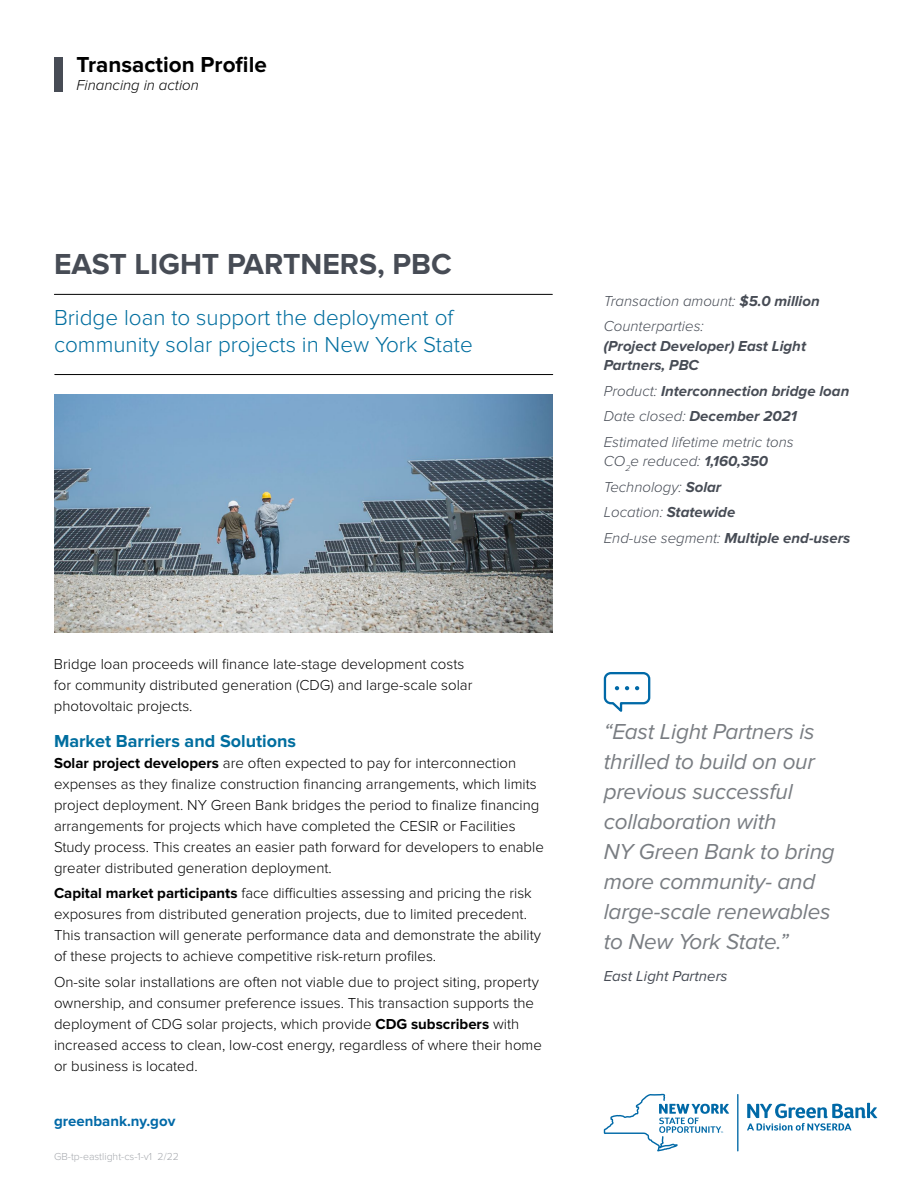
<style>
.page{position:relative;width:918px;height:1188px;background:#fff}
.page>*{position:absolute;margin:0;border:0;box-sizing:border-box;transform-origin:0 0}
.NYGB_Intro_Header{font:700 30px "Proxima Nova";color:#474c55}
.NYGB_Quote{font:italic 22.5px/30px "Proxima Nova";letter-spacing:-.01em;color:#797d82}
.NYGB_Between_the_Lin{font:300 22.5px/27px "Proxima Nova";color:#006e9f}
.NYGB_Transaction_Pro{font:700 22.5px "Proxima Nova";color:#000}
.NYGB_Barriers_Soluti{font:700 18px "Proxima Nova";color:#006e9f}
.NYGB_Body{font:300 15px/21px "Proxima Nova";color:#000}
.NYGB_Right_Nav_Subhe{font:italic 700 15px/19.5px "Proxima Nova";color:#474c55}
.NYGB_Right_Nav_Subhe-2{font:italic 300 15px/19.5px "Proxima Nova";color:#474c55}
.NYGB_Financing_in_Ac{font:italic 300 15px "Proxima Nova";color:#000}
.NYGB_Quote_Byline{font:italic 15px "Proxima Nova";color:#474c55}
.t1{font:700 15px "Proxima Nova";color:#0069a7}
.t2{font:300 10.5px "Proxima Nova";color:#a6a9ae}
.s1{font-weight:700}
.s2{font-weight:300}
</style>
<div class="page">
<img style="left:54px;top:394px;width:499px;height:239px">
<hr style="left:54px;top:294px;width:498px;height:1px;background:#000">
<hr style="left:55px;top:374px;width:498px;height:1px;background:#000">
<div style="left:54px;top:57px;width:9px;height:35px;background:#474c55"></div>
<svg style="left:603px;top:672px;width:48px;height:40px"></svg>
<hr style="left:737px;top:1094px;width:1px;height:57px;background:#0069a7">
<svg style="left:604px;top:1094px;width:125px;height:57px"></svg>
<svg style="left:747px;top:1103px;width:130px;height:28px"></svg>
<p class="NYGB_Transaction_Pro" style="left:76px;top:51px;width:192px">Transaction Profile</p>
<p class="NYGB_Financing_in_Ac" style="left:76px;top:76px;width:124px">Financing in action</p>
<p class="NYGB_Intro_Header" style="left:54px;top:247px;width:399px">EAST LIGHT PARTNERS, PBC</p>
<p class="NYGB_Between_the_Lin" style="left:54px;top:305px;width:420px">Bridge loan to support the deployment of community solar projects in New York State</p>
<p class="NYGB_Body" style="left:54px;top:654px;width:420px">Bridge loan proceeds will finance late-stage development costs for community distributed generation (CDG) and large-scale solar photovoltaic projects.</p>
<p class="NYGB_Barriers_Soluti" style="left:54px;top:731px;width:244px">Market Barriers and Solutions</p>
<p class="NYGB_Body" style="left:54px;top:753px;width:491px"><span class="s1">Solar project developers</span> are often expected to pay for interconnection expenses as they finalize construction financing arrangements, which limits project deployment. NY Green Bank bridges the period to finalize financing arrangements for projects which have completed the CESIR or Facilities Study process. This creates an easier path forward for developers to enable greater distributed generation deployment.</p>
<p class="NYGB_Body" style="left:54px;top:883px;width:489px"><span class="s1">Capital market participants</span> face difficulties assessing and pricing the risk exposures from distributed generation projects, due to limited precedent.<br>This transaction will generate performance data and demonstrate the ability of these projects to achieve competitive risk-return profiles.</p>
<p class="NYGB_Body" style="left:54px;top:972px;width:489px">On-site solar installations are often not viable due to project siting, property ownership, and consumer preference issues. This transaction supports the deployment of CDG solar projects, which provide <span class="s1">CDG subscribers</span> with increased access to clean, low-cost energy, regardless of where their home or business is located.</p>
<p class="t1" style="left:54px;top:1112px;width:123px">greenbank.ny.gov</p>
<p class="t2" style="left:54px;top:1150px;width:126px">GB-tp-eastlight-cs-1-v1 2/22</p>
<p class="NYGB_Right_Nav_Subhe-2" style="left:604px;top:291px;width:217px">Transaction amount: <span class="s1">$5.0 million</span></p>
<p class="NYGB_Right_Nav_Subhe" style="left:604px;top:317px;width:204px"><span class="s2">Counterparties:<br></span>(Project Developer) East Light<br>Partners, PBC</p>
<p class="NYGB_Right_Nav_Subhe" style="left:604px;top:381px;width:247px"><span class="s2">Product:</span> Interconnection bridge loan</p>
<p class="NYGB_Right_Nav_Subhe" style="left:604px;top:407px;width:195px"><span class="s2">Date closed:</span> December 2021</p>
<p class="NYGB_Right_Nav_Subhe-2" style="left:604px;top:432px;width:192px">Estimated lifetime metric tons<br>CO<sub>2</sub>e reduced: <span class="s1">1,160,350</span></p>
<p class="NYGB_Right_Nav_Subhe-2" style="left:604px;top:477px;width:119px">Technology: <span class="s1">Solar</span></p>
<p class="NYGB_Right_Nav_Subhe-2" style="left:604px;top:503px;width:133px">Location: <span class="s1">Statewide</span></p>
<p class="NYGB_Right_Nav_Subhe" style="left:604px;top:528px;width:248px"><span class="s2">End-use segment:</span> Multiple end-users</p>
<p class="NYGB_Quote" style="left:604px;top:717px;width:232px">“East Light Partners is thrilled to build on our previous successful collaboration with<br>NY Green Bank to bring more community- and large-scale renewables to New York State.”</p>
<p class="NYGB_Quote_Byline" style="left:604px;top:967px;width:125px">East Light Partners</p>
</div>
